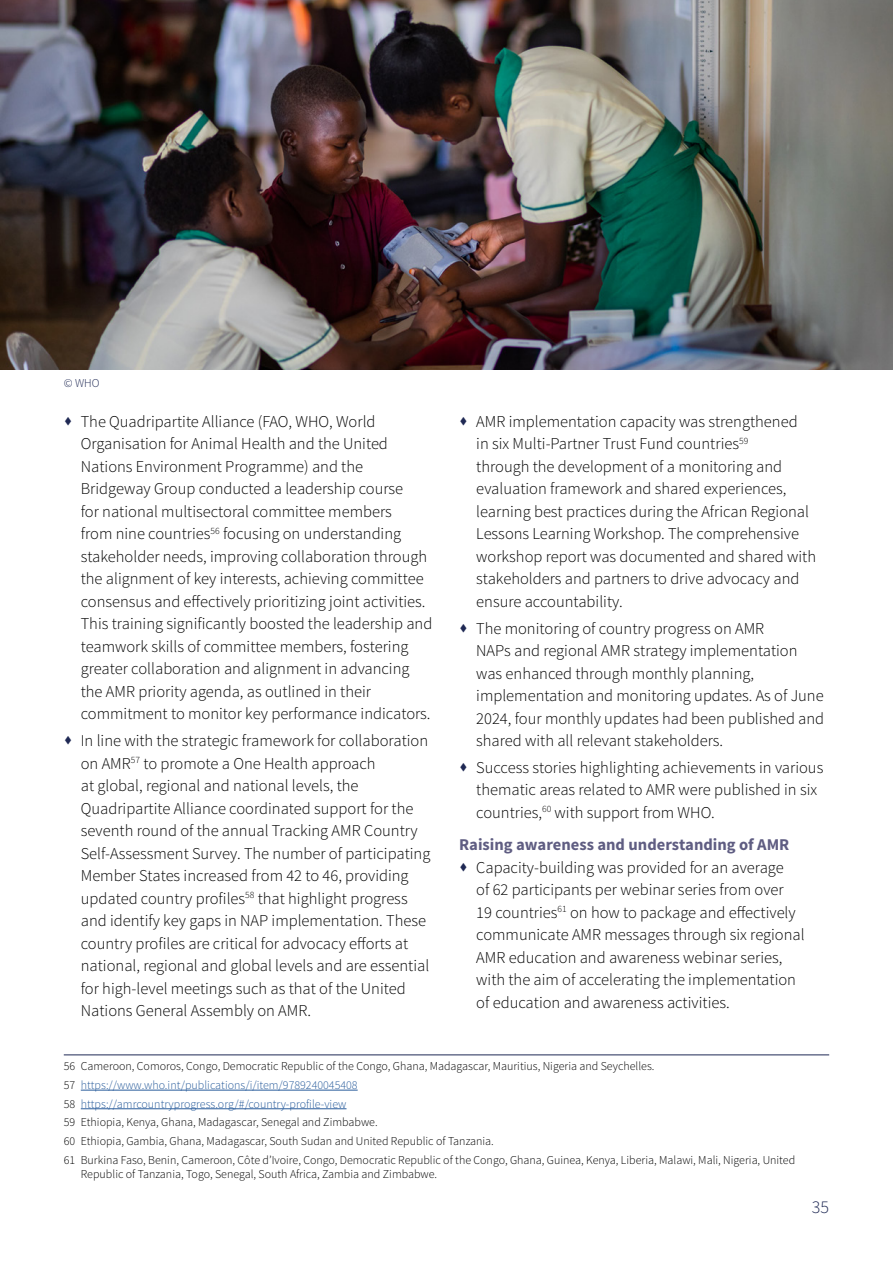
<style>
.page{position:relative;width:893px;height:1263px;background:#fff}
.page>*{position:absolute;margin:0;border:0;box-sizing:border-box;transform-origin:0 0}
.t1{font:300 18px "Source Sans Pro";color:#1f2954}
.t2{font:300 16.5px/22.5px "Source Sans Pro";color:#000}
.t3{font:700 16.5px "Source Sans Pro";color:#5f5d82}
.t4{font:300 12px/18.6px "Source Sans Pro";color:#000}
.t5{font:300 12px "Source Sans Pro";color:#1f2954}
.s1{color:#275b9b}
</style>
<div class="page">
<img style="left:0;top:0;width:893px;height:370px">
<hr style="left:64px;top:1055px;width:765px;height:1px;background:#1f2954">
<hr style="left:81px;top:1090px;width:277px;height:1px;background:#275b9b">
<hr style="left:81px;top:1108px;width:265px;height:1px;background:#275b9b">
<p class="t5" style="left:64px;top:376px;width:37px">© WHO</p>
<p class="t2" style="left:81px;top:410px;width:353px">The Quadripartite Alliance (FAO, WHO, World Organisation for Animal Health and the United Nations Environment Programme) and the Bridgeway Group conducted a leadership course<br>for national multisectoral committee members<br>from nine countries<sup>56</sup> focusing on understanding stakeholder needs, improving collaboration through the alignment of key interests, achieving committee consensus and effectively prioritizing joint activities.<br>This training significantly boosted the leadership and teamwork skills of committee members, fostering greater collaboration and alignment in advancing the AMR priority agenda, as outlined in their commitment to monitor key performance indicators.</p>
<p class="t2" style="left:81px;top:729px;width:351px">In line with the strategic framework for collaboration on AMR<sup>57</sup> to promote a One Health approach<br>at global, regional and national levels, the Quadripartite Alliance coordinated support for the seventh round of the annual Tracking AMR Country Self-Assessment Survey. The number of participating Member States increased from 42 to 46, providing updated country profiles<sup>58</sup> that highlight progress and identify key gaps in NAP implementation. These country profiles are critical for advocacy efforts at national, regional and global levels and are essential for high-level meetings such as that of the United Nations General Assembly on AMR.</p>
<p class="t2" style="left:476px;top:410px;width:341px">AMR implementation capacity was strengthened<br>in six Multi-Partner Trust Fund countries<sup>59<br></sup>through the development of a monitoring and evaluation framework and shared experiences, learning best practices during the African Regional Lessons Learning Workshop. The comprehensive workshop report was documented and shared with stakeholders and partners to drive advocacy and ensure accountability.</p>
<p class="t2" style="left:476px;top:617px;width:349px">The monitoring of country progress on AMR<br>NAPs and regional AMR strategy implementation was enhanced through monthly planning, implementation and monitoring updates. As of June 2024, four monthly updates had been published and shared with all relevant stakeholders.</p>
<p class="t2" style="left:476px;top:756px;width:349px">Success stories highlighting achievements in various thematic areas related to AMR were published in six countries,<sup>60</sup> with support from WHO.</p>
<p class="t3" style="left:459px;top:834px;width:332px">Raising awareness and understanding of AMR</p>
<p class="t2" style="left:476px;top:856px;width:330px">Capacity-building was provided for an average<br>of 62 participants per webinar series from over<br>19 countries<sup>61</sup> on how to package and effectively communicate AMR messages through six regional AMR education and awareness webinar series, with the aim of accelerating the implementation of education and awareness activities.</p>
<p class="t4" style="left:64px;top:1057px;width:733px">56 Cameroon, Comoros, Congo, Democratic Republic of the Congo, Ghana, Madagascar, Mauritius, Nigeria and Seychelles.<br>57 <span class="s1">https://www.who.int/publications/i/item/9789240045408<br></span>58 <span class="s1">https://amrcountryprogress.org/#/country-profile-view<br></span>59 Ethiopia, Kenya, Ghana, Madagascar, Senegal and Zimbabwe.<br>60 Ethiopia, Gambia, Ghana, Madagascar, South Sudan and United Republic of Tanzania.<br>61 Burkina Faso, Benin, Cameroon, Côte d’Ivoire, Congo, Democratic Republic of the Congo, Ghana, Guinea, Kenya, Liberia, Malawi, Mali, Nigeria, United</p>
<p class="t4" style="left:81px;top:1165px;width:358px">Republic of Tanzania, Togo, Senegal, South Africa, Zambia and Zimbabwe.</p>
<p class="t1" style="left:812px;top:1196px;width:19px">35</p>
</div>
